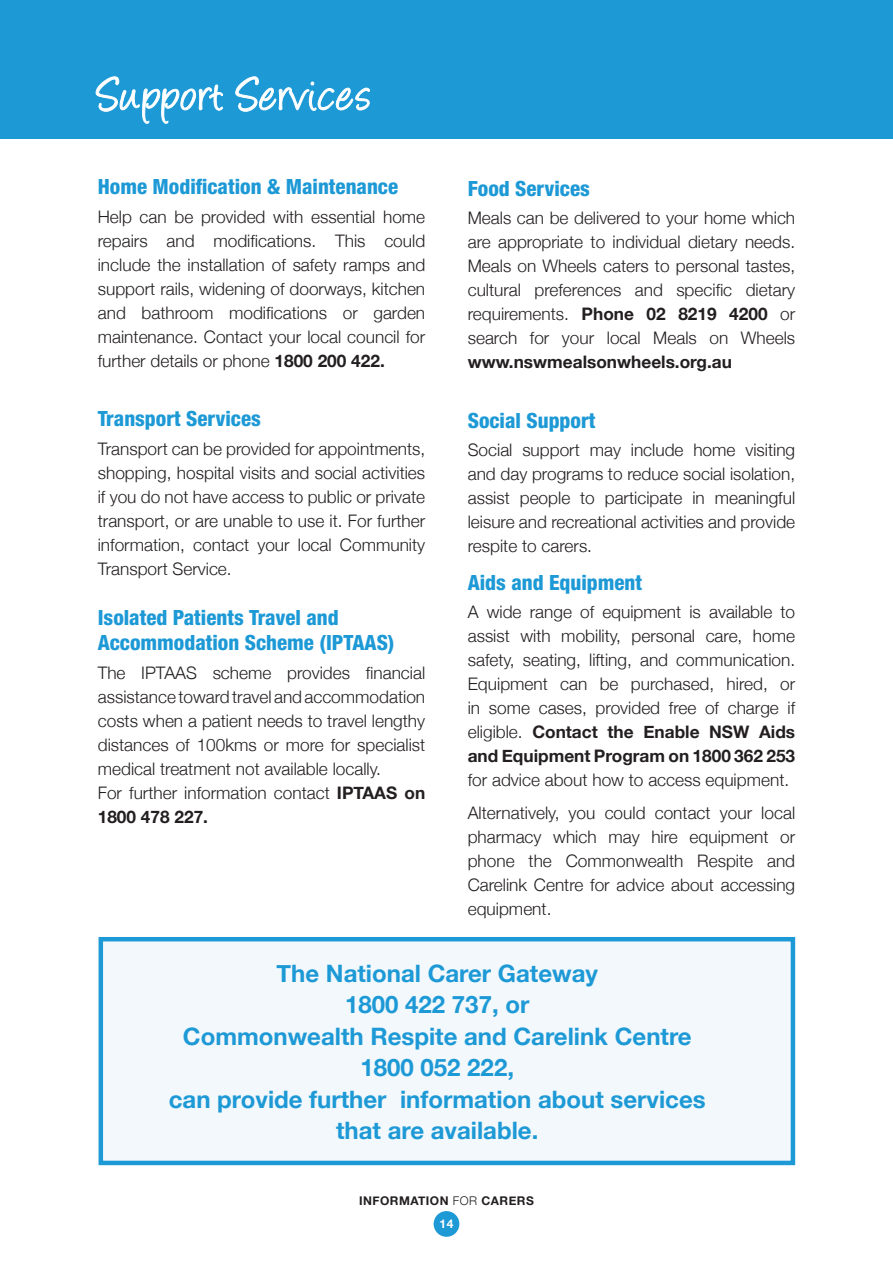
<style>
.page{position:relative;width:893px;height:1263px;background:#fff}
.page>*{position:absolute;margin:0;border:0;box-sizing:border-box;transform-origin:0 0}
.t1{font:54px "Angelina";letter-spacing:.025em;color:#fff}
.t2{font:700 24px/31.5px "Helvetica Neue";color:#1d99d6;text-align:center}
.t3{font:800 condensed 21px/25.2px "Helvetica Neue";color:#1d99d6}
.t4{font:300 17.25px/24px "Helvetica Neue";color:#231f20}
.t5{font:700 17.25px/24px "Helvetica Neue";color:#231f20;text-align:justify}
.t6{font:700 12px "Helvetica Neue";letter-spacing:.04em;color:#231f20}
.t7{font:700 12px "Helvetica Neue";color:#fff}
.s1{font-weight:700}
.s2{font-weight:300}
</style>
<div class="page">
<div style="left:99px;top:937px;width:696px;height:228px;background:#f3f8fc;border:4px solid #1d99d6"></div>
<div style="left:0;top:0;width:893px;height:138px;background:#1d99d6"></div>
<svg style="left:95px;top:76px;width:128px;height:63px"></svg>
<svg style="left:235px;top:76px;width:135px;height:36px"></svg>
<div style="left:434px;top:1211px;width:25px;height:26px;background:#1d99d6;border-radius:50%"></div>
<p class="t1" style="left:98px;top:72px;width:274px">Support Services</p>
<p class="t3" style="left:98px;top:174px;width:302px">Home Modifcation &amp; Maintenance</p>
<p class="t3" style="left:468px;top:176px;width:124px">Food Services</p>
<p class="t4" style="left:98px;top:203px;width:329px">Help can be provided with essential home</p>
<p class="t4" style="left:98px;top:227px;width:329px">repairs and modifications. This could</p>
<p class="t4" style="left:98px;top:251px;width:329px">include the installation of safety ramps and support rails, widening of doorways, kitchen</p>
<p class="t4" style="left:98px;top:299px;width:329px">and bathroom modifications or garden</p>
<p class="t4" style="left:98px;top:323px;width:329px">maintenance. Contact your local council for further details or phone <span class="s1">1800 200 422.</span></p>
<p class="t4" style="left:468px;top:205px;width:329px;text-align:justify">Meals can be delivered to your home which are appropriate to individual dietary needs.<br>Meals on Wheels caters to personal tastes,</p>
<p class="t4" style="left:468px;top:277px;width:329px;text-align:justify">cultural preferences and specific dietary requirements. <span class="s1">Phone 02 8219 4200</span> or search for your local Meals on Wheels</p>
<p class="t5" style="left:468px;top:351px;width:266px">www.nswmealsonwheels.org.au</p>
<p class="t3" style="left:98px;top:406px;width:165px">Transport Services</p>
<p class="t4" style="left:98px;top:435px;width:329px;text-align:justify">Transport can be provided for appointments, shopping, hospital visits and social activities if you do not have access to public or private transport, or are unable to use it. For further information, contact your local Community Transport Service.</p>
<p class="t3" style="left:98px;top:605px;width:298px">Isolated Patients Travel and<br>Accommodation Scheme (IPTAAS)</p>
<p class="t4" style="left:98px;top:659px;width:329px">The IPTAAS scheme provides financial</p>
<p class="t4" style="left:98px;top:683px;width:329px">assistance toward travel and accommodation costs when a patient needs to travel lengthy distances of 100kms or more for specialist medical treatment not available locally.<br>For further information contact <span class="s1">IPTAAS on 1800 478 227.</span></p>
<p class="t3" style="left:468px;top:407px;width:129px">Social Support</p>
<p class="t4" style="left:468px;top:437px;width:329px;text-align:justify">Social support may include home visiting and day programs to reduce social isolation, assist people to participate in meaningful leisure and recreational activities and provide respite to carers.</p>
<p class="t3" style="left:468px;top:570px;width:176px">Aids and Equipment</p>
<p class="t4" style="left:468px;top:599px;width:329px">A wide range of equipment is available to</p>
<p class="t4" style="left:468px;top:623px;width:329px">assist with mobility, personal care, home safety, seating, lifting, and communication.</p>
<p class="t4" style="left:468px;top:671px;width:329px">Equipment can be purchased, hired, or</p>
<p class="t5" style="left:468px;top:697px;width:329px"><span class="s2">in some cases, provided free of charge if eligible.</span> Contact the Enable NSW Aids and Equipment Program on 1800 362 253</p>
<p class="t4" style="left:468px;top:767px;width:323px">for advice about how to access equipment.</p>
<p class="t4" style="left:468px;top:799px;width:329px">Alternatively, you could contact your local</p>
<p class="t4" style="left:468px;top:823px;width:329px">pharmacy which may hire equipment or</p>
<p class="t4" style="left:468px;top:847px;width:329px">phone the Commonwealth Respite and<br>Carelink Centre for advice about accessing</p>
<p class="t4" style="left:468px;top:895px;width:85px">equipment.</p>
<h2 class="t2" style="left:169px;top:958px;width:538px">The National Carer Gateway<br>1800 422 737, or<br>Commonwealth Respite and Carelink Centre<br>1800 052 222,<br>can provide further information about services that are available.</h2>
<p class="t6" style="left:359px;top:1191px;width:176px">INFORMATION <span class="s2">FOR</span> CARERS</p>
<p class="t7" style="left:440px;top:1214px;width:15px">14</p>
</div>
